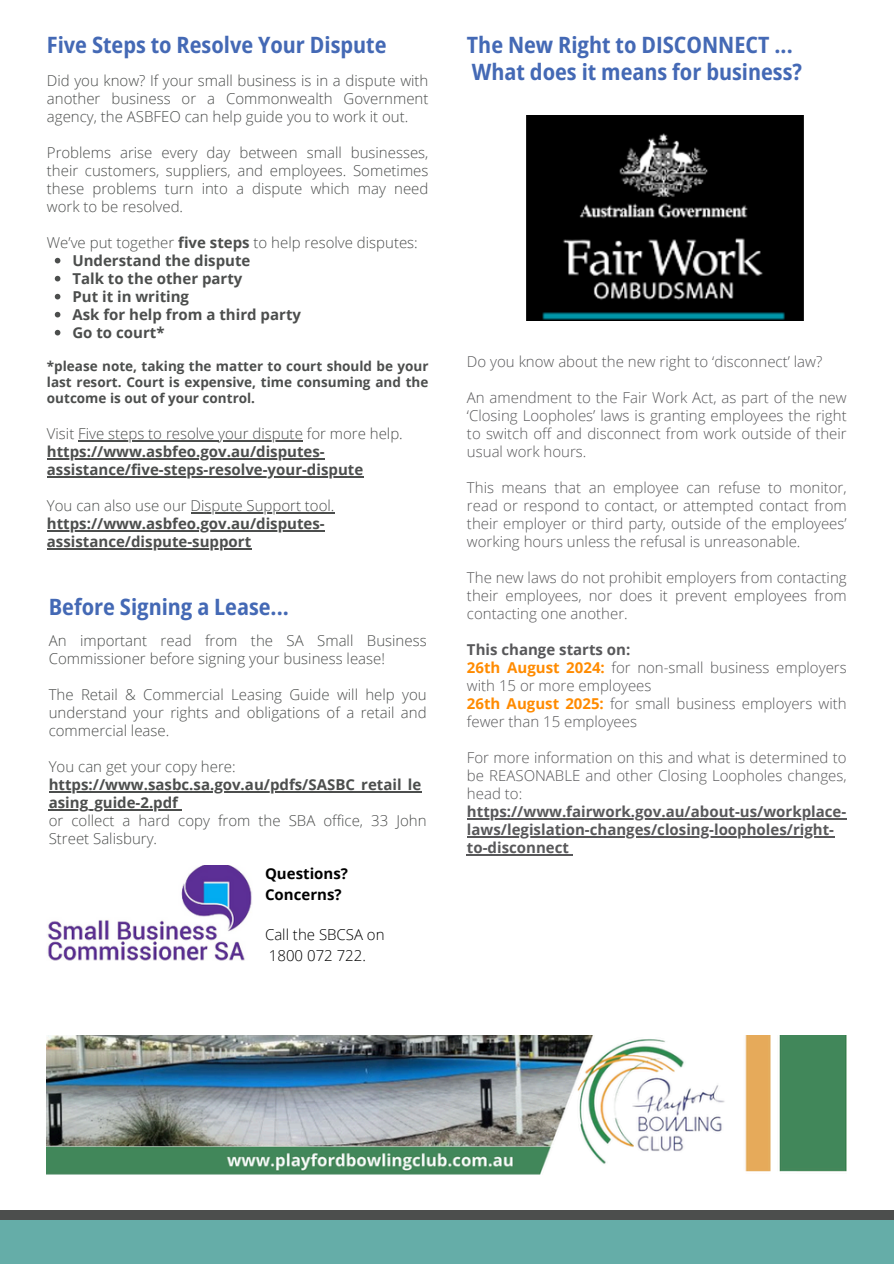
<style>
.page{position:relative;width:894px;height:1264px;background:#fff}
.page>*{position:absolute;margin:0;border:0;box-sizing:border-box;transform-origin:0 0}
.t1{font:700 semi-condensed 22.5px/27px "Open Sans";color:#4469b5}
.t2{font:300 15px/18px "Open Sans";color:#58585a;text-align:justify}
.t3{font:300 15px/18px "Open Sans";color:#4c4e4d;text-align:justify}
.t4{font:700 15px "Open Sans";color:#4c4e4d}
.t5{font:700 15px/18px "Open Sans";color:#58585a}
.t6{font:300 15px "Open Sans";color:#000}
.t7{font:700 15px/20.2px "Open Sans";color:#000}
.t8{font:700 13.5px/15.8px "Open Sans";color:#4c4e4d;text-align:justify}
.s1{font-weight:700}
.s2{font-weight:700;color:#ff8b00}
</style>
<div class="page">
<svg style="left:55px;top:258px;width:5px;height:5px"></svg>
<svg style="left:55px;top:276px;width:5px;height:5px"></svg>
<svg style="left:55px;top:294px;width:5px;height:5px"></svg>
<svg style="left:55px;top:312px;width:5px;height:5px"></svg>
<svg style="left:55px;top:330px;width:5px;height:5px"></svg>
<hr style="left:78px;top:440px;width:225px;height:1px;background:#4c4e4d">
<hr style="left:47px;top:458px;width:278px;height:1px;background:#4c4e4d">
<hr style="left:47px;top:476px;width:316px;height:1px;background:#4c4e4d">
<hr style="left:190px;top:512px;width:144px;height:1px;background:#4c4e4d">
<hr style="left:47px;top:530px;width:278px;height:1px;background:#4c4e4d">
<hr style="left:47px;top:548px;width:204px;height:1px;background:#4c4e4d">
<img style="left:47px;top:865px;width:205px;height:95px">
<hr style="left:49px;top:791px;width:372px;height:1px;background:#4c4e4d">
<hr style="left:49px;top:809px;width:129px;height:1px;background:#4c4e4d">
<hr style="left:467px;top:818px;width:379px;height:1px;background:#58585a">
<hr style="left:467px;top:836px;width:366px;height:1px;background:#58585a">
<hr style="left:467px;top:854px;width:102px;height:1px;background:#58585a">
<img style="left:526px;top:115px;width:278px;height:205px">
<img style="left:47px;top:1035px;width:799px;height:139px">
<div style="left:0;top:1215px;width:893px;height:48px;background:#65ada8"></div>
<div style="left:0;top:1210px;width:893px;height:10px;background:#4c4e4d"></div>
<h1 class="t1" style="left:47px;top:31px;width:341px">Five Steps to Resolve Your Dispute</h1>
<p class="t3" style="left:47px;top:71px;width:383px">Did you know? If your small business is in a dispute with another business or a Commonwealth Government agency, the ASBFEO can help guide you to work it out.</p>
<p class="t3" style="left:47px;top:143px;width:383px">Problems arise every day between small businesses, their customers, suppliers, and employees. Sometimes these problems turn into a dispute which may need work to be resolved.</p>
<p class="t3" style="left:47px;top:233px;width:372px">We’ve put together <span class="s1">five steps</span> to help resolve disputes:</p>
<p class="t4" style="left:72px;top:250px;width:179px">Understand the dispute</p>
<p class="t4" style="left:72px;top:268px;width:171px">Talk to the other party</p>
<p class="t4" style="left:72px;top:286px;width:118px">Put it in writing</p>
<p class="t4" style="left:72px;top:304px;width:230px">Ask for help from a third party</p>
<p class="t4" style="left:72px;top:322px;width:94px">Go to court*</p>
<h2 class="t8" style="left:47px;top:358px;width:383px">*please note, taking the matter to court should be your last resort. Court is expensive, time consuming and the outcome is out of your control.</h2>
<p class="t3" style="left:47px;top:424px;width:357px">Visit Five steps to resolve your dispute for more help.</p>
<p class="t4" style="left:47px;top:441px;width:279px">https://www.asbfeo.gov.au/disputes-</p>
<p class="t4" style="left:47px;top:459px;width:318px">assistance/five-steps-resolve-your-dispute</p>
<p class="t3" style="left:47px;top:496px;width:289px">You can also use our Dispute Support tool.</p>
<p class="t4" style="left:47px;top:513px;width:279px">https://www.asbfeo.gov.au/disputes-</p>
<p class="t4" style="left:47px;top:531px;width:206px">assistance/dispute-support</p>
<p class="t1" style="left:49px;top:593px;width:241px">Before Signing a Lease...</p>
<p class="t3" style="left:49px;top:631px;width:379px">An important read from the SA Small Business<br>Commissioner before signing your business lease!</p>
<p class="t3" style="left:49px;top:685px;width:379px">The Retail &amp; Commercial Leasing Guide will help you understand your rights and obligations of a retail and commercial lease.</p>
<p class="t3" style="left:49px;top:757px;width:188px">You can get your copy here:</p>
<h2 class="t4" style="left:49px;top:773px;width:374px">https://www.sasbc.sa.gov.au/pdfs/SASBC_retail_le</h2>
<p class="t3" style="left:49px;top:793px;width:379px"><span class="s1">asing_guide-2.pdf<br></span>or collect a hard copy from the SBA office, 33 John</p>
<p class="t3" style="left:49px;top:829px;width:110px">Street Salisbury.</p>
<h1 class="t7" style="left:265px;top:863px;width:84px">Questions?<br>Concerns?</h1>
<p class="t6" style="left:265px;top:924px;width:121px">Call the SBCSA on</p>
<p class="t6" style="left:269px;top:944px;width:98px">1800 072 722.</p>
<h1 class="t1" style="left:467px;top:31px;width:336px">The New Right to DISCONNECT …<br>What does it means for business?</h1>
<p class="t2" style="left:467px;top:352px;width:357px">Do you know about the new right to ‘disconnect’ law?</p>
<p class="t2" style="left:467px;top:388px;width:381px">An amendment to the Fair Work Act, as part of the new ‘Closing Loopholes’ laws is granting employees the right to switch off and disconnect from work outside of their usual work hours.</p>
<p class="t2" style="left:467px;top:478px;width:381px">This means that an employee can refuse to monitor, read or respond to contact, or attempted contact from their employer or third party, outside of the employees’ working hours unless the refusal is unreasonable.</p>
<p class="t2" style="left:467px;top:568px;width:381px">The new laws do not prohibit employers from contacting their employees, nor does it prevent employees from contacting one another.</p>
<p class="t5" style="left:467px;top:640px;width:165px">This change starts on:</p>
<p class="t2" style="left:467px;top:658px;width:381px"><span class="s2">26th August 2024:</span> for non-small business employers with 15 or more employees</p>
<p class="t2" style="left:467px;top:694px;width:381px"><span class="s2">26th August 2025:</span> for small business employers with fewer than 15 employees</p>
<p class="t2" style="left:467px;top:748px;width:381px">For more information on this and what is determined to be REASONABLE and other Closing Loopholes changes, head to:</p>
<p class="t5" style="left:467px;top:802px;width:380px">https://www.fairwork.gov.au/about-us/workplace&shy;laws/legislation-changes/closing-loopholes/right&shy;to-disconnect</p>
</div>
